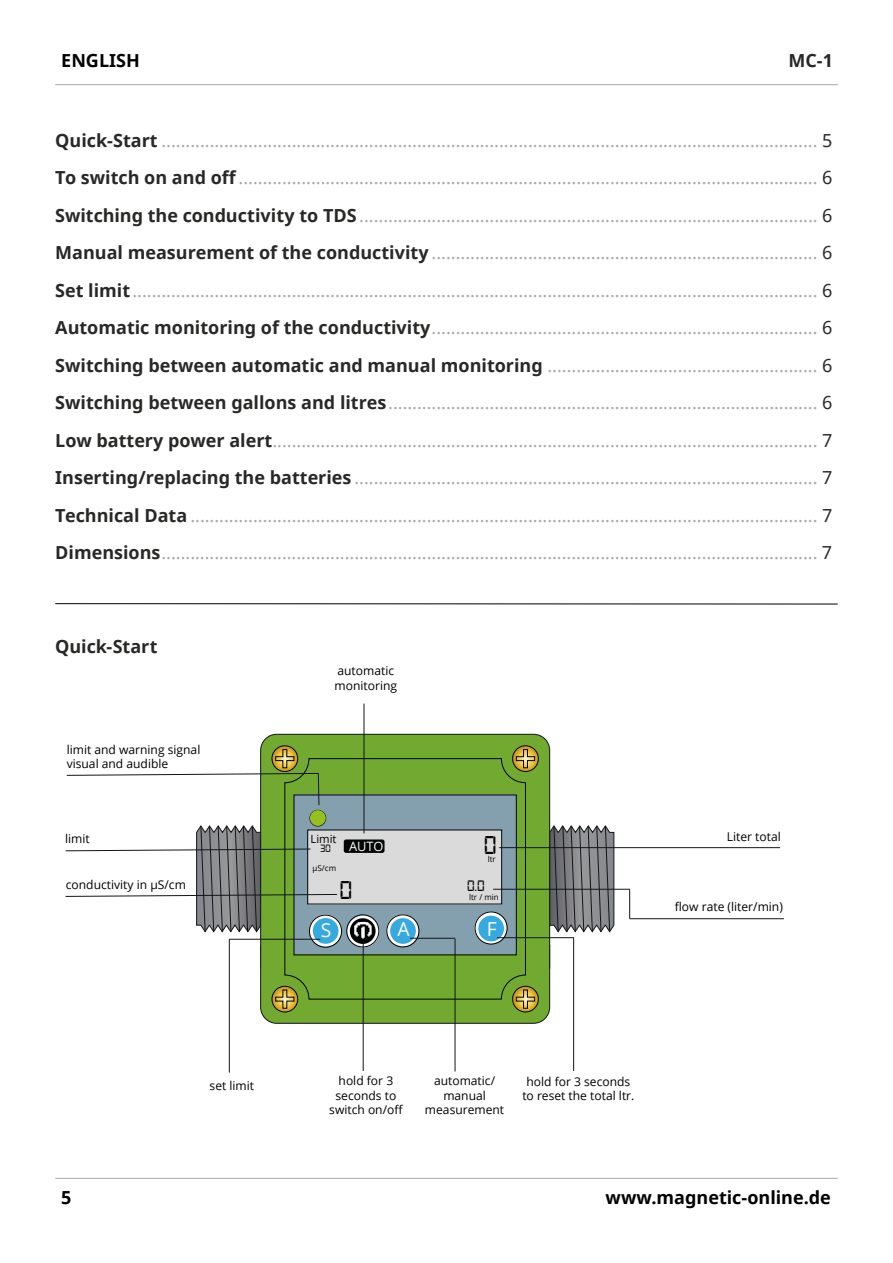
<style>
.page{position:relative;width:893px;height:1263px;background:#fff}
.page>*{position:absolute;margin:0;border:0;box-sizing:border-box;transform-origin:0 0}
.t1{font:27.3px "Digital 7";color:#000}
.t2{font:19.35px "Open Sans";color:#fff}
.t3{font:18px/37.5px "Noto Sans";color:#a8a8a7;text-align:justify}
.t4{font:700 18px "Noto Sans";color:#000}
.t5{font:700 18px "Noto Sans";letter-spacing:-.005em;color:#282827}
.t6{font:16.05px "Digital 7";color:#000}
.t7{font:12.9px "Open Sans";color:#fff}
.t8{font:12px/14.5px "Open Sans";color:#000;text-align:center}
.t9{font:11.25px "Open Sans";color:#000}
.t10{font:11.25px "Digital 7";color:#000}
.t11{font:8.1px "Open Sans";color:#000}
.s1{font-weight:700;color:#282827}
.s2{color:#282827}
</style>
<div class="page">
<hr style="left:55px;top:84px;width:783px;height:1px;background:#a8a8a7">
<hr style="left:55px;top:1178px;width:783px;height:1px;background:#a8a8a7">
<svg style="left:550px;top:825px;width:64px;height:108px;background:#7b7c7f"></svg>
<div style="left:261px;top:734px;width:289px;height:289px;background:#71a931;border-radius:16px"></div>
<div style="left:260px;top:734px;width:290px;height:289px;border:1px solid #121517;border-radius:16px"></div>
<svg style="left:272px;top:746px;width:26px;height:25px"></svg>
<div style="left:272px;top:745px;width:26px;height:27px;border:1px solid #020203;border-radius:50%"></div>
<svg style="left:272px;top:986px;width:26px;height:26px"></svg>
<div style="left:272px;top:986px;width:26px;height:26px;border:1px solid #020203;border-radius:50%"></div>
<svg style="left:275px;top:989px;width:20px;height:20px"></svg>
<svg style="left:513px;top:746px;width:25px;height:25px"></svg>
<div style="left:512px;top:745px;width:27px;height:27px;border:1px solid #020203;border-radius:50%"></div>
<svg style="left:516px;top:749px;width:19px;height:19px"></svg>
<svg style="left:513px;top:986px;width:25px;height:26px"></svg>
<div style="left:512px;top:986px;width:27px;height:26px;border:1px solid #020203;border-radius:50%"></div>
<svg style="left:516px;top:989px;width:19px;height:20px"></svg>
<div style="left:285px;top:758px;width:241px;height:241px;border:1px solid #020203;border-radius:24px"></div>
<div style="left:294px;top:794px;width:222px;height:160px;background:#849fad"></div>
<svg style="left:310px;top:914px;width:32px;height:32px"></svg>
<div style="left:309px;top:915px;width:33px;height:32px;border:1px solid #020203;border-radius:50%"></div>
<svg style="left:347px;top:915px;width:32px;height:32px"></svg>
<div style="left:346px;top:914px;width:33px;height:33px;border:1px solid #020203;border-radius:50%"></div>
<svg style="left:386px;top:914px;width:33px;height:32px"></svg>
<div style="left:387px;top:914px;width:32px;height:33px;border:1px solid #020203;border-radius:50%"></div>
<svg style="left:475px;top:912px;width:32px;height:32px"></svg>
<div style="left:475px;top:912px;width:32px;height:32px;border:1px solid #020203;border-radius:50%"></div>
<div style="left:313px;top:918px;width:25px;height:26px;background:#36a9e1;border-radius:50%"></div>
<svg style="left:350px;top:918px;width:26px;height:26px"></svg>
<div style="left:390px;top:918px;width:26px;height:26px;background:#36a9e1;border-radius:50%"></div>
<div style="left:478px;top:916px;width:26px;height:25px;background:#36a9e1;border-radius:50%"></div>
<div style="left:310px;top:810px;width:16px;height:16px;background:#95c11f;border-radius:50%"></div>
<div style="left:308px;top:830px;width:194px;height:74px;background:#dadada"></div>
<img style="left:354px;top:922px;width:18px;height:18px">
<div style="left:344px;top:839px;width:41px;height:14px;background:#010202;border-radius:2px"></div>
<hr style="left:229px;top:939px;width:1px;height:133px;background:#121517">
<hr style="left:229px;top:939px;width:91px;height:1px;background:#121517">
<hr style="left:363px;top:941px;width:1px;height:130px;background:#121517">
<hr style="left:410px;top:938px;width:45px;height:1px;background:#121517">
<hr style="left:455px;top:938px;width:1px;height:133px;background:#121517">
<hr style="left:497px;top:937px;width:77px;height:1px;background:#121517">
<hr style="left:573px;top:938px;width:1px;height:133px;background:#121517">
<hr style="left:364px;top:704px;width:1px;height:129px;background:#121517">
<hr style="left:499px;top:847px;width:281px;height:1px;background:#121517">
<svg style="left:66px;top:749px;width:253px;height:57px"></svg>
<hr style="left:493px;top:889px;width:137px;height:1px;background:#121517">
<svg style="left:629px;top:889px;width:1px;height:29px"></svg>
<hr style="left:630px;top:918px;width:154px;height:1px;background:#121517">
<svg style="left:65px;top:825px;width:273px;height:108px"></svg>
<hr style="left:55px;top:603px;width:783px;height:1px;background:#000">
<p class="t4" style="left:61px;top:48px;width:80px">ENGLISH</p>
<p class="t5" style="left:788px;top:48px;width:46px">MC-1</p>
<p class="t3" style="left:55px;top:121px;width:779px"><span class="s1">Quick-Start</span> ........................................................................................................................................ <span class="s2">5<br></span><span class="s1">To switch on and off</span> ........................................................................................................................ <span class="s2">6<br></span><span class="s1">Switching the conductivity to TDS</span> ............................................................................................... <span class="s2">6<br></span><span class="s1">Manual measurement of the conductivity</span> ................................................................................ <span class="s2">6<br></span><span class="s1">Set limit</span> .............................................................................................................................................. <span class="s2">6<br></span><span class="s1">Automatic monitoring of the conductivity</span>................................................................................ <span class="s2">6<br></span><span class="s1">Switching between automatic and manual monitoring</span> ........................................................ <span class="s2">6<br></span><span class="s1">Switching between gallons and litres</span>......................................................................................... <span class="s2">6<br></span><span class="s1">Low battery power alert</span>................................................................................................................. <span class="s2">7<br></span><span class="s1">Inserting/replacing the batteries</span> ................................................................................................ <span class="s2">7<br></span><span class="s1">Technical Data</span> .................................................................................................................................. <span class="s2">7<br></span><span class="s1">Dimensions</span>........................................................................................................................................ <span class="s2">7</span></p>
<p class="t5" style="left:55px;top:634px;width:104px">Quick-Start</p>
<p class="t8" style="left:67px;top:742px;width:135px;text-align:left">limit and warning signal visual and audible</p>
<p class="t8" style="left:335px;top:663px;width:64px;text-align:left">automatic monitoring</p>
<p class="t8" style="left:65px;top:831px;width:26px">limit</p>
<p class="t8" style="left:727px;top:828px;width:55px">Liter total</p>
<p class="t9" style="left:310px;top:831px;width:28px">Limit</p>
<p class="t10" style="left:320px;top:843px;width:12px">30</p>
<p class="t11" style="left:313px;top:862px;width:25px">µS/cm</p>
<p class="t7" style="left:349px;top:838px;width:36px">AUTO</p>
<h1 class="t1" style="left:484px;top:833px;width:14px">0</h1>
<p class="t6" style="left:467px;top:879px;width:19px">0.0</p>
<p class="t11" style="left:488px;top:854px;width:10px">ltr</p>
<p class="t11" style="left:469px;top:892px;width:31px">ltr / min</p>
<p class="t8" style="left:66px;top:877px;width:122px">conductivity in µS/cm</p>
<h1 class="t1" style="left:339px;top:878px;width:14px">0</h1>
<p class="t8" style="left:675px;top:899px;width:110px">flow rate (liter/min)</p>
<p class="t2" style="left:321px;top:916px;width:12px">S</p>
<p class="t2" style="left:397px;top:916px;width:14px">A</p>
<p class="t2" style="left:487px;top:915px;width:11px">F</p>
<p class="t8" style="left:210px;top:1078px;width:46px">set limit</p>
<p class="t8" style="left:329px;top:1073px;width:75px">hold for 3 seconds to switch on/off</p>
<p class="t8" style="left:425px;top:1073px;width:81px">automatic/ manual measurement</p>
<p class="t8" style="left:522px;top:1074px;width:114px">hold for 3 seconds to reset the total ltr.</p>
<p class="t4" style="left:61px;top:1185px;width:12px">5</p>
<p class="t4" style="left:606px;top:1185px;width:227px">www.magnetic-online.de</p>
</div>
